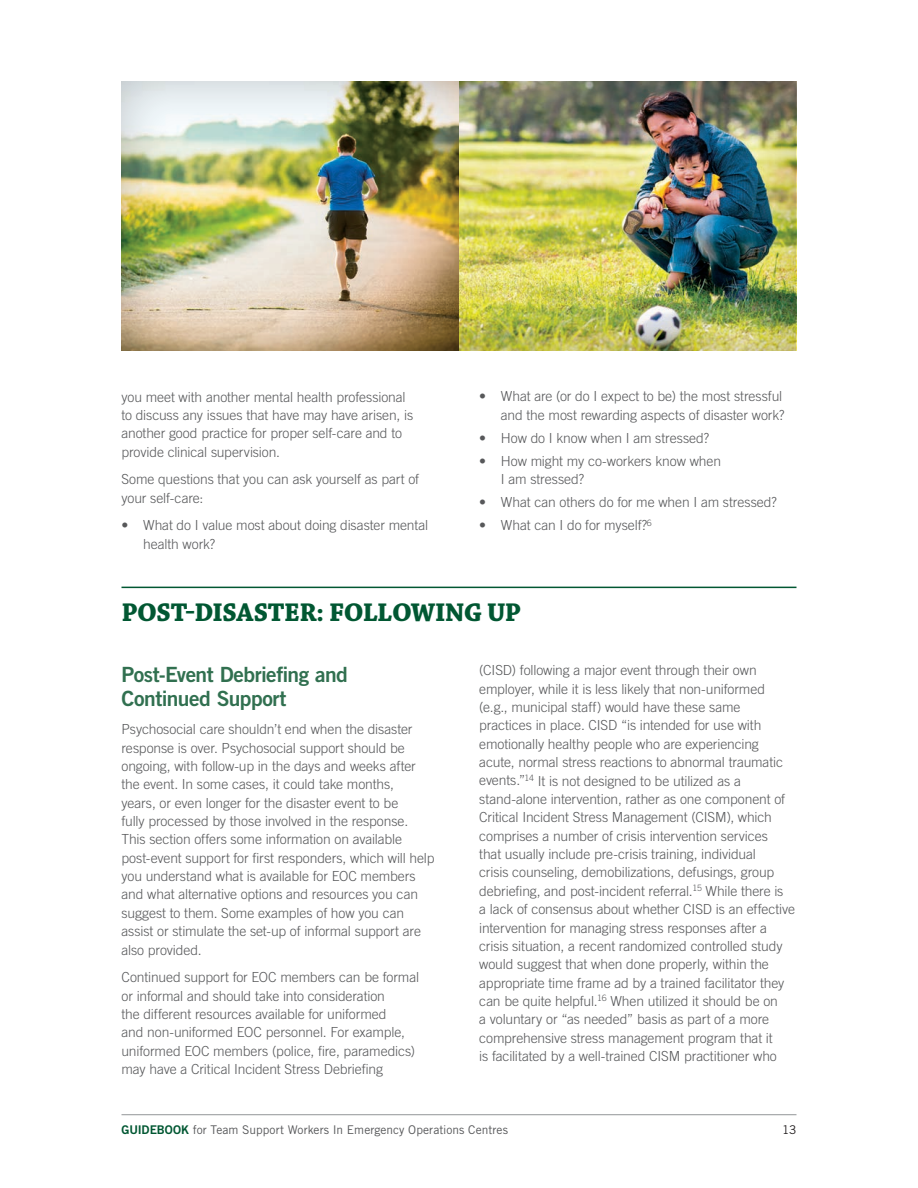
<style>
.page{position:relative;width:918px;height:1188px;background:#fff}
.page>*{position:absolute;margin:0;border:0;box-sizing:border-box;transform-origin:0 0}
.t1{font:700 27px "Chaparral Pro";letter-spacing:-.015em;color:#015732}
.t2{font:21px/24.8px "Trade Gothic LT Std Bd 2";letter-spacing:-.025em;color:#317050}
.t3{font:300 13.8px/18.3px "Trade Gothic LT Std";letter-spacing:-.01em;color:#57585a}
.t4{font:12px "Trade Gothic LT Std";color:#57585a}
.t5{font:12px "Trade Gothic LT Std";color:#231f20}
.s1{font-family:"Trade Gothic LT Std Bd 2";color:#015732}
</style>
<div class="page">
<hr style="left:122px;top:1114px;width:674px;height:1px;background:#939598">
<hr style="left:122px;top:587px;width:674px;height:1px;background:#015732">
<div style="left:120px;top:80px;width:678px;height:272px;background:#231f20;opacity:.25"></div>
<p class="t3" style="left:122px;top:387px;width:293px">you meet with another mental health professional to discuss any issues that have may have arisen, is another good practice for proper self‑care and to provide clinical supervision.</p>
<p class="t3" style="left:122px;top:470px;width:299px">Some questions that you can ask yourself as part of your self‑care:</p>
<p class="t3" style="left:143px;top:516px;width:287px;text-indent:-22px">• What do I value most about doing disaster mental health work?</p>
<p class="t3" style="left:479px;top:387px;width:307px;text-align:right">• What are (or do I expect to be) the most stressful and the most rewarding aspects of disaster work?</p>
<p class="t3" style="left:479px;top:429px;width:231px">• How do I know when I am stressed?</p>
<p class="t3" style="left:501px;top:452px;width:222px;text-indent:-22px">• How might my co‑workers know when<br>I am stressed?</p>
<p class="t3" style="left:479px;top:493px;width:299px">• What can others do for me when I am stressed?</p>
<p class="t3" style="left:479px;top:516px;width:174px">• What can I do for myself?<sup>6</sup></p>
<h1 class="t1" style="left:122px;top:596px;width:401px">POST‑DISASTER: FOLLOWING UP</h1>
<h2 class="t2" style="left:122px;top:661px;width:228px">Post‑Event Debriefing and<br>Continued Support</h2>
<p class="t3" style="left:122px;top:720px;width:314px">Psychosocial care shouldn’t end when the disaster response is over. Psychosocial support should be ongoing, with follow‑up in the days and weeks after the event. In some cases, it could take months,<br>years, or even longer for the disaster event to be<br>fully processed by those involved in the response.<br>This section offers some information on available post‑event support for first responders, which will help you understand what is available for EOC members and what alternative options and resources you can suggest to them. Some examples of how you can assist or stimulate the set‑up of informal support are also provided.</p>
<p class="t3" style="left:122px;top:968px;width:299px">Continued support for EOC members can be formal or informal and should take into consideration<br>the different resources available for uniformed<br>and non‑uniformed EOC personnel. For example, uniformed EOC members (police, fire, paramedics) may have a Critical Incident Stress Debriefing</p>
<p class="t3" style="left:479px;top:661px;width:317px">(CISD) following a major event through their own employer, while it is less likely that non‑uniformed (e.g., municipal staff) would have these same practices in place. CISD “is intended for use with emotionally healthy people who are experiencing acute, normal stress reactions to abnormal traumatic events.”<sup>14</sup> It is not designed to be utilized as a stand‑alone intervention, rather as one component of Critical Incident Stress Management (CISM), which comprises a number of crisis intervention services<br>that usually include pre‑crisis training, individual<br>crisis counseling, demobilizations, defusings, group debriefing, and post‑incident referral.<sup>15</sup> While there is<br>a lack of consensus about whether CISD is an effective intervention for managing stress responses after a crisis situation, a recent randomized controlled study would suggest that when done properly, within the appropriate time frame ad by a trained facilitator they can be quite helpful.<sup>16</sup> When utilized it should be on<br>a voluntary or “as needed” basis as part of a more comprehensive stress management program that it<br>is facilitated by a well‑trained CISM practitioner who</p>
<p class="t4" style="left:122px;top:1122px;width:388px"><span class="s1">GUIDEBOOK</span> for Team Support Workers In Emergency Operations Centres</p>
<p class="t5" style="left:782px;top:1122px;width:16px">13</p>
</div>
